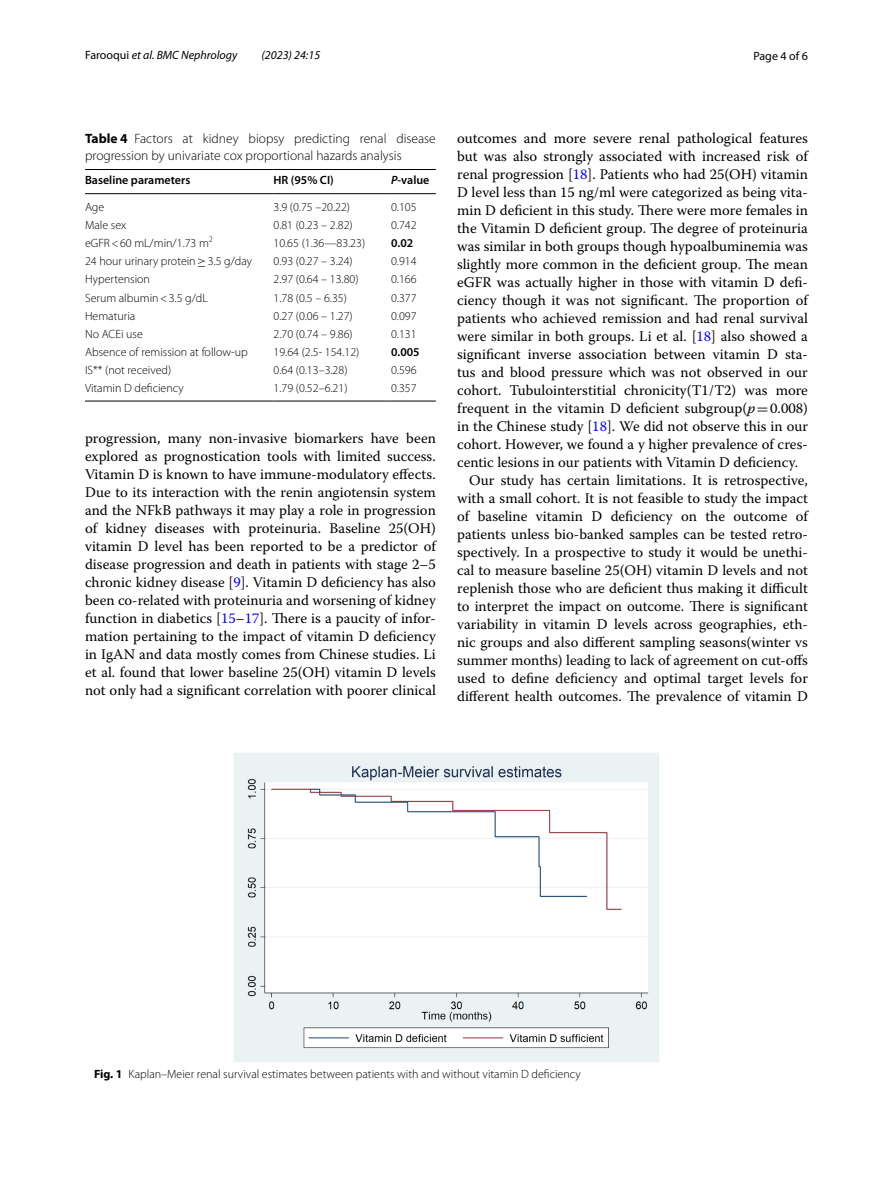
<style>
.page{position:relative;width:893px;height:1187px;background:#fff}
.page>*{position:absolute;margin:0;border:0;box-sizing:border-box;transform-origin:0 0}
.t1{font:14.7px/18px "Warnock Pro";color:#000;text-align:justify}
.t2{font:300 13.5px/16.5px "Myriad Pro";color:#000}
.t3{font:300 12px "Myriad Pro";color:#000}
.t4{font:600 12px "Myriad Pro";color:#000}
.t5{font:italic 12px "Myriad Pro";color:#000}
.t6{font:12px "Myriad Pro";color:#000}
.s1{font-style:normal}
.s2{font-weight:700}
.s3{font-style:italic}
.s4{font-family:"MTSY";font-weight:400}
.s5{color:#00f}
.s6{font-family:"MTSY"}
</style>
<div class="page">
<hr style="left:85px;top:169px;width:189px;height:1px;background:#000">
<hr style="left:85px;top:193px;width:189px;height:1px;background:#000">
<hr style="left:274px;top:169px;width:117px;height:1px;background:#000">
<hr style="left:274px;top:193px;width:117px;height:1px;background:#000">
<hr style="left:391px;top:169px;width:45px;height:1px;background:#000">
<hr style="left:391px;top:193px;width:45px;height:1px;background:#000">
<hr style="left:85px;top:401px;width:189px;height:1px;background:#000">
<hr style="left:274px;top:401px;width:117px;height:1px;background:#000">
<hr style="left:391px;top:401px;width:45px;height:1px;background:#000">
<img style="left:234px;top:753px;width:425px;height:309px">
<p class="t5" style="left:85px;top:48px;width:154px"><span class="s1">Farooqui</span> et al. BMC Nephrology</p>
<p class="t5" style="left:262px;top:48px;width:60px">(2023) 24:15</p>
<p class="t6" style="left:753px;top:48px;width:56px">Page 4 of 6</p>
<p class="t2" style="left:85px;top:130px;width:352px"><span class="s2">Table 4</span> Factors at kidney biopsy predicting renal disease progression by univariate cox proportional hazards analysis</p>
<p class="t4" style="left:85px;top:172px;width:107px">Baseline parameters</p>
<p class="t4" style="left:273px;top:172px;width:62px">HR (95% CI)</p>
<p class="t4" style="left:391px;top:172px;width:40px"><span class="s3">P</span>-value</p>
<p class="t3" style="left:85px;top:200px;width:21px">Age</p>
<p class="t3" style="left:273px;top:200px;width:78px">3.9 (0.75 –20.22)</p>
<p class="t3" style="left:391px;top:200px;width:27px">0.105</p>
<p class="t3" style="left:85px;top:218px;width:43px">Male sex</p>
<p class="t3" style="left:273px;top:218px;width:81px">0.81 (0.23 – 2.82)</p>
<p class="t3" style="left:391px;top:218px;width:27px">0.742</p>
<p class="t3" style="left:85px;top:236px;width:130px">eGFR&lt;60 mL/min/1.73 m<sup>2</sup></p>
<p class="t3" style="left:274px;top:236px;width:93px">10.65 (1.36—83.23)</p>
<p class="t4" style="left:391px;top:235px;width:24px">0.02</p>
<p class="t3" style="left:85px;top:255px;width:169px">24 hour urinary protein<span class="s4">≥</span>3.5 g/day</p>
<p class="t3" style="left:274px;top:255px;width:81px">0.93 (0.27 – 3.24)</p>
<p class="t3" style="left:391px;top:255px;width:27px">0.914</p>
<p class="t3" style="left:85px;top:273px;width:66px">Hypertension</p>
<p class="t3" style="left:274px;top:273px;width:87px">2.97 (0.64 – 13.80)</p>
<p class="t3" style="left:391px;top:273px;width:27px">0.166</p>
<p class="t3" style="left:85px;top:291px;width:124px">Serum albumin&lt;3.5 g/dL</p>
<p class="t3" style="left:274px;top:291px;width:75px">1.78 (0.5 – 6.35)</p>
<p class="t3" style="left:391px;top:291px;width:27px">0.377</p>
<p class="t3" style="left:85px;top:309px;width:52px">Hematuria</p>
<p class="t3" style="left:274px;top:309px;width:81px">0.27 (0.06 – 1.27)</p>
<p class="t3" style="left:391px;top:309px;width:27px">0.097</p>
<p class="t3" style="left:85px;top:327px;width:59px">No ACEi use</p>
<p class="t3" style="left:274px;top:327px;width:81px">2.70 (0.74 – 9.86)</p>
<p class="t3" style="left:391px;top:327px;width:27px">0.131</p>
<p class="t3" style="left:85px;top:345px;width:164px">Absence of remission at follow-up</p>
<p class="t3" style="left:274px;top:345px;width:87px">19.64 (2.5- 154.12)</p>
<p class="t4" style="left:391px;top:344px;width:30px">0.005</p>
<p class="t3" style="left:85px;top:363px;width:88px">IS** (not received)</p>
<p class="t3" style="left:274px;top:363px;width:75px">0.64 (0.13–3.28)</p>
<p class="t3" style="left:391px;top:363px;width:27px">0.596</p>
<p class="t3" style="left:85px;top:382px;width:100px">Vitamin D deficiency</p>
<p class="t3" style="left:274px;top:382px;width:75px">1.79 (0.52–6.21)</p>
<p class="t3" style="left:391px;top:382px;width:27px">0.357</p>
<p class="t1" style="left:85px;top:428px;width:352px">progression, many non-invasive biomarkers have been explored as prognostication tools with limited success.<br>Vitamin D is known to have immune-modulatory effects.<br>Due to its interaction with the renin angiotensin system and the NFkB pathways it may play a role in progression of kidney diseases with proteinuria. Baseline 25(OH) vitamin D level has been reported to be a predictor of disease progression and death in patients with stage 2–5 chronic kidney disease [<span class="s5">9</span>]. Vitamin D deficiency has also been co-related with proteinuria and worsening of kidney function in diabetics [<span class="s5">15</span>–<span class="s5">17</span>]. There is a paucity of infor&shy;mation pertaining to the impact of vitamin D deficiency in IgAN and data mostly comes from Chinese studies. Li et al. found that lower baseline 25(OH) vitamin D levels not only had a significant correlation with poorer clinical</p>
<p class="t1" style="left:457px;top:128px;width:352px">outcomes and more severe renal pathological features</p>
<p class="t1" style="left:457px;top:146px;width:352px">but was also strongly associated with increased risk of</p>
<p class="t1" style="left:457px;top:164px;width:352px">renal progression [<span class="s5">18</span>]. Patients who had 25(OH) vitamin</p>
<p class="t1" style="left:457px;top:182px;width:352px">D level less than 15 ng/ml were categorized as being vita-</p>
<p class="t1" style="left:457px;top:200px;width:352px">min D deficient in this study. There were more females in</p>
<p class="t1" style="left:457px;top:218px;width:352px">the Vitamin D deficient group. The degree of proteinuria</p>
<p class="t1" style="left:457px;top:236px;width:352px">was similar in both groups though hypoalbuminemia was</p>
<p class="t1" style="left:457px;top:254px;width:352px">slightly more common in the deficient group. The mean</p>
<p class="t1" style="left:457px;top:272px;width:352px">eGFR was actually higher in those with vitamin D defi-</p>
<p class="t1" style="left:457px;top:290px;width:352px">ciency though it was not significant. The proportion of</p>
<p class="t1" style="left:457px;top:308px;width:352px">patients who achieved remission and had renal survival</p>
<p class="t1" style="left:457px;top:326px;width:352px">were similar in both groups. Li et al. [<span class="s5">18</span>] also showed a</p>
<p class="t1" style="left:457px;top:344px;width:352px">significant inverse association between vitamin D sta-</p>
<p class="t1" style="left:457px;top:362px;width:352px">tus and blood pressure which was not observed in our</p>
<p class="t1" style="left:457px;top:380px;width:352px">cohort. Tubulointerstitial chronicity(T1/T2) was more</p>
<p class="t1" style="left:457px;top:398px;width:352px">frequent in the vitamin D deficient subgroup(<span class="s3">p</span><span class="s6">=</span>0.008)</p>
<p class="t1" style="left:457px;top:416px;width:352px">in the Chinese study [<span class="s5">18</span>]. We did not observe this in our</p>
<p class="t1" style="left:457px;top:434px;width:352px">cohort. However, we found a y higher prevalence of cres-</p>
<p class="t1" style="left:457px;top:452px;width:342px">centic lesions in our patients with Vitamin D deficiency.</p>
<p class="t1" style="left:469px;top:470px;width:340px">Our study has certain limitations. It is retrospective,</p>
<p class="t1" style="left:457px;top:488px;width:352px">with a small cohort. It is not feasible to study the impact</p>
<p class="t1" style="left:457px;top:506px;width:352px">of baseline vitamin D deficiency on the outcome of</p>
<p class="t1" style="left:457px;top:524px;width:352px">patients unless bio-banked samples can be tested retro-</p>
<p class="t1" style="left:457px;top:542px;width:352px">spectively. In a prospective to study it would be unethi-</p>
<p class="t1" style="left:457px;top:560px;width:352px">cal to measure baseline 25(OH) vitamin D levels and not</p>
<p class="t1" style="left:457px;top:578px;width:352px">replenish those who are deficient thus making it difficult</p>
<p class="t1" style="left:457px;top:596px;width:352px">to interpret the impact on outcome. There is significant</p>
<p class="t1" style="left:457px;top:614px;width:352px">variability in vitamin D levels across geographies, eth-</p>
<p class="t1" style="left:457px;top:632px;width:352px">nic groups and also different sampling seasons(winter vs</p>
<p class="t1" style="left:457px;top:650px;width:352px">summer months) leading to lack of agreement on cut-offs</p>
<p class="t1" style="left:457px;top:668px;width:352px">used to define deficiency and optimal target levels for</p>
<p class="t1" style="left:457px;top:686px;width:352px">different health outcomes. The prevalence of vitamin D</p>
<p class="t3" style="left:94px;top:1067px;width:488px"><span class="s2">Fig. 1</span> Kaplan–Meier renal survival estimates between patients with and without vitamin D deficiency</p>
</div>
